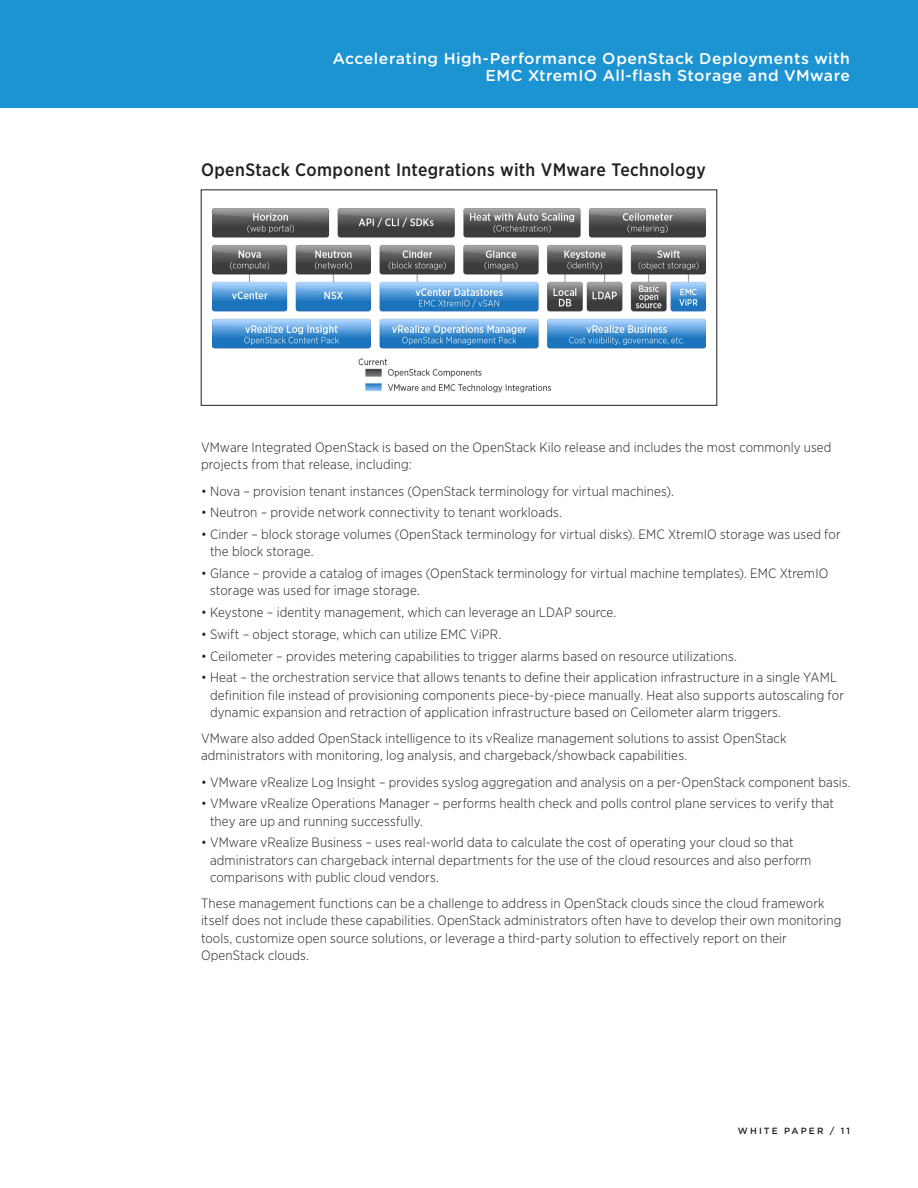
<style>
.page{position:relative;width:918px;height:1188px;background:#fff}
.page>*{position:absolute;margin:0;border:0;box-sizing:border-box;transform-origin:0 0}
._4a_Subhead_1{font:500 18px "Gotham Narrow";letter-spacing:.02em;color:#231f20}
.t1{font:500 15.75px/17.2px "Gotham Rounded";letter-spacing:.03em;color:#fff;text-align:right}
._5a_Body{font:300 13.5px/17.2px "Gotham Narrow";letter-spacing:.01em;color:#231f20}
.t2{font:500 9px "Gotham";letter-spacing:.225em;color:#231f20}
</style>
<div class="page">
<div style="left:0;top:0;width:918px;height:108px;background:#1c94d2"></div>
<img style="left:213px;top:209px;width:492px;height:184px">
<div style="left:201px;top:190px;width:516px;height:216px;border:1px solid #231f20"></div>
<p class="t1" style="left:333px;top:49px;width:519px">Accelerating High-Performance OpenStack Deployments with<br>EMC XtremIO All-flash Storage and VMware</p>
<p class="_4a_Subhead_1" style="left:201px;top:159px;width:506px">OpenStack Component Integrations with VMware Technology</p>
<p class="_5a_Body" style="left:201px;top:439px;width:632px">VMware Integrated OpenStack is based on the OpenStack Kilo release and includes the most commonly used projects from that release, including:</p>
<p class="_5a_Body" style="left:201px;top:482px;width:474px">• Nova – provision tenant instances (OpenStack terminology for virtual machines).</p>
<p class="_5a_Body" style="left:201px;top:504px;width:362px">• Neutron – provide network connectivity to tenant workloads.</p>
<p class="_5a_Body" style="left:210px;top:526px;width:632px;text-indent:-9px">• Cinder – block storage volumes (OpenStack terminology for virtual disks). EMC XtremIO storage was used for the block storage.</p>
<p class="_5a_Body" style="left:210px;top:565px;width:620px;text-indent:-9px">• Glance – provide a catalog of images (OpenStack terminology for virtual machine templates). EMC XtremIO storage was used for image storage.</p>
<p class="_5a_Body" style="left:201px;top:604px;width:417px">• Keystone – identity management, which can leverage an LDAP source.</p>
<p class="_5a_Body" style="left:201px;top:625px;width:302px">• Swift – object storage, which can utilize EMC ViPR.</p>
<p class="_5a_Body" style="left:201px;top:647px;width:538px">• Ceilometer – provides metering capabilities to trigger alarms based on resource utilizations.</p>
<p class="_5a_Body" style="left:210px;top:669px;width:636px;text-indent:-9px">• Heat – the orchestration service that allows tenants to define their application infrastructure in a single YAML definition file instead of provisioning components piece-by-piece manually. Heat also supports autoscaling for dynamic expansion and retraction of application infrastructure based on Ceilometer alarm triggers.</p>
<p class="_5a_Body" style="left:201px;top:730px;width:587px">VMware also added OpenStack intelligence to its vRealize management solutions to assist OpenStack administrators with monitoring, log analysis, and chargeback/showback capabilities.</p>
<p class="_5a_Body" style="left:201px;top:773px;width:651px">• VMware vRealize Log Insight – provides syslog aggregation and analysis on a per-OpenStack component basis.</p>
<p class="_5a_Body" style="left:210px;top:795px;width:626px;text-indent:-9px">• VMware vRealize Operations Manager – performs health check and polls control plane services to verify that they are up and running successfully.</p>
<p class="_5a_Body" style="left:210px;top:834px;width:603px;text-indent:-9px">• VMware vRealize Business – uses real-world data to calculate the cost of operating your cloud so that administrators can chargeback internal departments for the use of the cloud resources and also perform comparisons with public cloud vendors.</p>
<p class="_5a_Body" style="left:201px;top:895px;width:642px">These management functions can be a challenge to address in OpenStack clouds since the cloud framework itself does not include these capabilities. OpenStack administrators often have to develop their own monitoring tools, customize open source solutions, or leverage a third-party solution to effectively report on their OpenStack clouds.</p>
<p class="t2" style="left:738px;top:1125px;width:114px">WHITE PAPER / 11</p>
</div>
